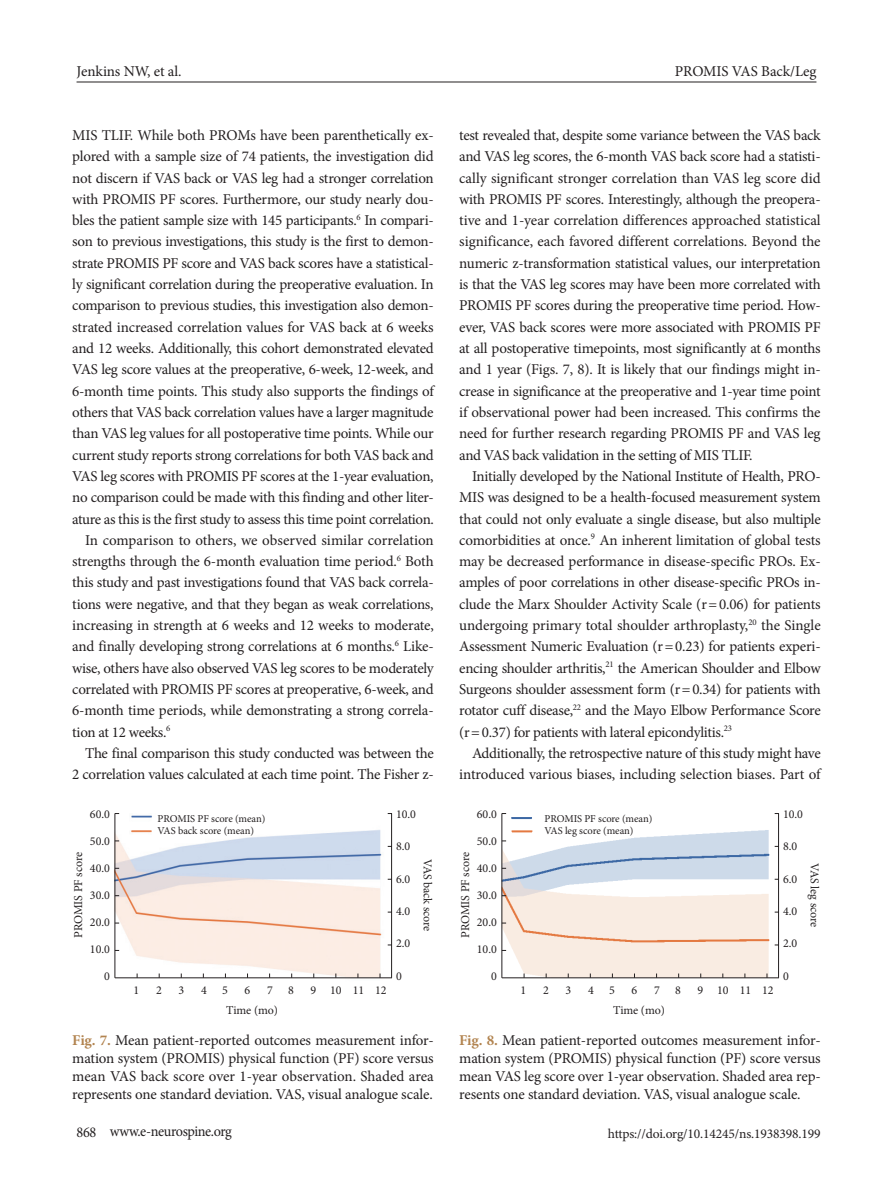
<style>
.page{position:relative;width:893px;height:1191px;background:#fff}
.page>*{position:absolute;margin:0;border:0;box-sizing:border-box;transform-origin:0 0}
.본문{font:15px/21.3px "Minion Pro";letter-spacing:-.02em;color:#231f20;text-align:justify}
.표그림캡션{font:15px/18px "Minion Pro";letter-spacing:-.01em;color:#231f20;text-align:justify}
.본문-2{font:15px "Minion Pro";letter-spacing:-.02em;color:#231f20;scale:.95 1}
.t1{font:13.5px "Minion Pro";letter-spacing:-.01em;color:#231f20}
.그림_지문_8pt{font:12px "Minion Pro";letter-spacing:-.005em;color:#231f20}
.그림_지문_8pt-2{font:10.5px "Minion Pro";letter-spacing:-.01em;color:#231f20}
.s1{font-weight:700;color:#b28450}
</style>
<div class="page">
<hr style="left:77px;top:82px;width:739px;height:1px;background:#231f20">
<img style="left:114px;top:813px;width:279px;height:166px">
<hr style="left:115px;top:813px;width:1px;height:164px;background:#231f20">
<hr style="left:391px;top:813px;width:1px;height:164px;background:#231f20">
<hr style="left:115px;top:977px;width:277px;height:1px;background:#231f20">
<img style="left:501px;top:813px;width:279px;height:166px">
<hr style="left:501px;top:813px;width:1px;height:164px;background:#231f20">
<hr style="left:778px;top:813px;width:1px;height:164px;background:#231f20">
<hr style="left:502px;top:977px;width:277px;height:1px;background:#231f20">
<p class="본문" style="left:77px;top:61px;width:107px">Jenkins NW, et al.</p>
<p class="본문" style="left:675px;top:61px;width:143px">PROMIS VAS Back/Leg</p>
<p class="본문" style="left:72px;top:125px;width:363px">MIS TLIF. While both PROMs have been parenthetically ex&shy;plored with a sample size of 74 patients, the investigation did not discern if VAS back or VAS leg had a stronger correlation with PROMIS PF scores. Furthermore, our study nearly dou&shy;bles the patient sample size with 145 participants.<sup>6</sup> In compari&shy;son to previous investigations, this study is the first to demon&shy;strate PROMIS PF score and VAS back scores have a statistical&shy;ly significant correlation during the preoperative evaluation. In comparison to previous studies, this investigation also demon&shy;strated increased correlation values for VAS back at 6 weeks and 12 weeks. Additionally, this cohort demonstrated elevated VAS leg score values at the preoperative, 6-week, 12-week, and 6-month time points. This study also supports the findings of others that VAS back correlation values have a larger magnitude than VAS leg values for all postoperative time points. While our current study reports strong correlations for both VAS back and VAS leg scores with PROMIS PF scores at the 1-year evaluation, no comparison could be made with this finding and other liter&shy;ature as this is the first study to assess this time point correlation.</p>
<p class="본문" style="left:72px;top:529px;width:363px;text-indent:13px">In comparison to others, we observed similar correlation strengths through the 6-month evaluation time period.<sup>6</sup> Both this study and past investigations found that VAS back correla&shy;tions were negative, and that they began as weak correlations, increasing in strength at 6 weeks and 12 weeks to moderate, and finally developing strong correlations at 6 months.<sup>6</sup> Like&shy;wise, others have also observed VAS leg scores to be moderately correlated with PROMIS PF scores at preoperative, 6-week, and 6-month time periods, while demonstrating a strong correla&shy;tion at 12 weeks.<sup>6</sup></p>
<p class="본문" style="left:72px;top:742px;width:363px;text-align:right">The final comparison this study conducted was between the<br>2 correlation values calculated at each time point. The Fisher z-</p>
<p class="그림_지문_8pt" style="left:90px;top:806px;width:21px">60.0</p>
<p class="그림_지문_8pt" style="left:90px;top:833px;width:21px">50.0</p>
<p class="그림_지문_8pt" style="left:90px;top:860px;width:21px">40.0</p>
<p class="그림_지문_8pt" style="left:90px;top:887px;width:21px">30.0</p>
<p class="그림_지문_8pt" style="left:90px;top:914px;width:21px">20.0</p>
<p class="그림_지문_8pt" style="left:90px;top:941px;width:21px">10.0</p>
<p class="그림_지문_8pt" style="left:104px;top:967px;width:7px">0</p>
<p class="그림_지문_8pt" style="left:396px;top:806px;width:21px">10.0</p>
<p class="그림_지문_8pt" style="left:396px;top:838px;width:16px">8.0</p>
<p class="그림_지문_8pt" style="left:396px;top:870px;width:16px">6.0</p>
<p class="그림_지문_8pt" style="left:396px;top:903px;width:16px">4.0</p>
<p class="그림_지문_8pt" style="left:396px;top:935px;width:16px">2.0</p>
<p class="그림_지문_8pt" style="left:396px;top:967px;width:7px">0</p>
<p class="그림_지문_8pt-2" style="left:158px;top:811px;width:109px">PROMIS PF score (mean)</p>
<p class="그림_지문_8pt-2" style="left:158px;top:823px;width:98px">VAS back score (mean)</p>
<p class="그림_지문_8pt" style="left:70px;top:938px;width:87px;rotate:-90deg">PROMIS PF score</p>
<p class="그림_지문_8pt" style="left:436px;top:858px;width:74px;rotate:90deg">VAS back score</p>
<p class="그림_지문_8pt" style="left:134px;top:982px;width:7px">1</p>
<p class="그림_지문_8pt" style="left:156px;top:982px;width:7px">2</p>
<p class="그림_지문_8pt" style="left:179px;top:982px;width:7px">3</p>
<p class="그림_지문_8pt" style="left:201px;top:982px;width:7px">4</p>
<p class="그림_지문_8pt" style="left:222px;top:982px;width:7px">5</p>
<p class="그림_지문_8pt" style="left:245px;top:982px;width:7px">6</p>
<p class="그림_지문_8pt" style="left:267px;top:982px;width:7px">7</p>
<p class="그림_지문_8pt" style="left:288px;top:982px;width:7px">8</p>
<p class="그림_지문_8pt" style="left:311px;top:982px;width:78px">9 10 11 12</p>
<p class="그림_지문_8pt" style="left:226px;top:1001px;width:53px">Time (mo)</p>
<p class="표그림캡션" style="left:72px;top:1031px;width:363px"><span class="s1">Fig. 7.</span> Mean patient-reported outcomes measurement infor&shy;mation system (PROMIS) physical function (PF) score versus mean VAS back score over 1-year observation. Shaded area represents one standard deviation. VAS, visual analogue scale.</p>
<p class="본문" style="left:459px;top:125px;width:363px">test revealed that, despite some variance between the VAS back and VAS leg scores, the 6-month VAS back score had a statisti&shy;cally significant stronger correlation than VAS leg score did with PROMIS PF scores. Interestingly, although the preopera&shy;tive and 1-year correlation differences approached statistical significance, each favored different correlations. Beyond the numeric z-transformation statistical values, our interpretation is that the VAS leg scores may have been more correlated with PROMIS PF scores during the preoperative time period. How&shy;ever, VAS back scores were more associated with PROMIS PF at all postoperative timepoints, most significantly at 6 months and 1 year (Figs. 7, 8). It is likely that our findings might in&shy;crease in significance at the preoperative and 1-year time point if observational power had been increased. This confirms the need for further research regarding PROMIS PF and VAS leg and VAS back validation in the setting of MIS TLIF.</p>
<p class="본문" style="left:459px;top:465px;width:363px;text-indent:13px">Initially developed by the National Institute of Health, PRO-MIS was designed to be a health-focused measurement system that could not only evaluate a single disease, but also multiple comorbidities at once.<sup>9</sup> An inherent limitation of global tests may be decreased performance in disease-specific PROs. Ex&shy;amples of poor correlations in other disease-specific PROs in&shy;clude the Marx Shoulder Activity Scale (r = 0.06) for patients undergoing primary total shoulder arthroplasty,<sup>20</sup> the Single Assessment Numeric Evaluation (r= 0.23) for patients experi&shy;encing shoulder arthritis,<sup>21</sup> the American Shoulder and Elbow Surgeons shoulder assessment form (r= 0.34) for patients with rotator cuff disease,<sup>22</sup> and the Mayo Elbow Performance Score (r= 0.37) for patients with lateral epicondylitis.<sup>23</sup></p>
<p class="본문" style="left:459px;top:742px;width:363px;text-align:right">Additionally, the retrospective nature of this study might have introduced various biases, including selection biases. Part of</p>
<p class="그림_지문_8pt" style="left:477px;top:806px;width:21px">60.0</p>
<p class="그림_지문_8pt" style="left:477px;top:833px;width:21px">50.0</p>
<p class="그림_지문_8pt" style="left:477px;top:860px;width:21px">40.0</p>
<p class="그림_지문_8pt" style="left:477px;top:887px;width:21px">30.0</p>
<p class="그림_지문_8pt" style="left:477px;top:914px;width:21px">20.0</p>
<p class="그림_지문_8pt" style="left:477px;top:941px;width:21px">10.0</p>
<p class="그림_지문_8pt" style="left:491px;top:967px;width:7px">0</p>
<p class="그림_지문_8pt" style="left:783px;top:806px;width:21px">10.0</p>
<p class="그림_지문_8pt" style="left:783px;top:838px;width:16px">8.0</p>
<p class="그림_지문_8pt" style="left:783px;top:870px;width:16px">6.0</p>
<p class="그림_지문_8pt" style="left:783px;top:903px;width:16px">4.0</p>
<p class="그림_지문_8pt" style="left:783px;top:935px;width:16px">2.0</p>
<p class="그림_지문_8pt" style="left:783px;top:967px;width:7px">0</p>
<p class="그림_지문_8pt-2" style="left:545px;top:811px;width:109px">PROMIS PF score (mean)</p>
<p class="그림_지문_8pt-2" style="left:545px;top:823px;width:90px">VAS leg score (mean)</p>
<p class="그림_지문_8pt" style="left:457px;top:938px;width:87px;rotate:-90deg">PROMIS PF score</p>
<p class="그림_지문_8pt" style="left:823px;top:863px;width:66px;rotate:90deg">VAS leg score</p>
<p class="그림_지문_8pt" style="left:520px;top:982px;width:7px">1</p>
<p class="그림_지문_8pt" style="left:543px;top:982px;width:7px">2</p>
<p class="그림_지문_8pt" style="left:565px;top:982px;width:7px">3</p>
<p class="그림_지문_8pt" style="left:588px;top:982px;width:7px">4</p>
<p class="그림_지문_8pt" style="left:609px;top:982px;width:7px">5</p>
<p class="그림_지문_8pt" style="left:631px;top:982px;width:7px">6</p>
<p class="그림_지문_8pt" style="left:654px;top:982px;width:7px">7</p>
<p class="그림_지문_8pt" style="left:675px;top:982px;width:7px">8</p>
<p class="그림_지문_8pt" style="left:697px;top:982px;width:78px">9 10 11 12</p>
<p class="그림_지문_8pt" style="left:613px;top:1001px;width:53px">Time (mo)</p>
<p class="표그림캡션" style="left:459px;top:1031px;width:363px"><span class="s1">Fig. 8.</span> Mean patient-reported outcomes measurement infor&shy;mation system (PROMIS) physical function (PF) score versus mean VAS leg score over 1-year observation. Shaded area rep&shy;resents one standard deviation. VAS, visual analogue scale.</p>
<p class="본문-2" style="left:77px;top:1121px;width:165px">868 www.e-neurospine.org</p>
<p class="t1" style="left:608px;top:1124px;width:214px">https://doi.org/10.14245/ns.1938398.199</p>
</div>
